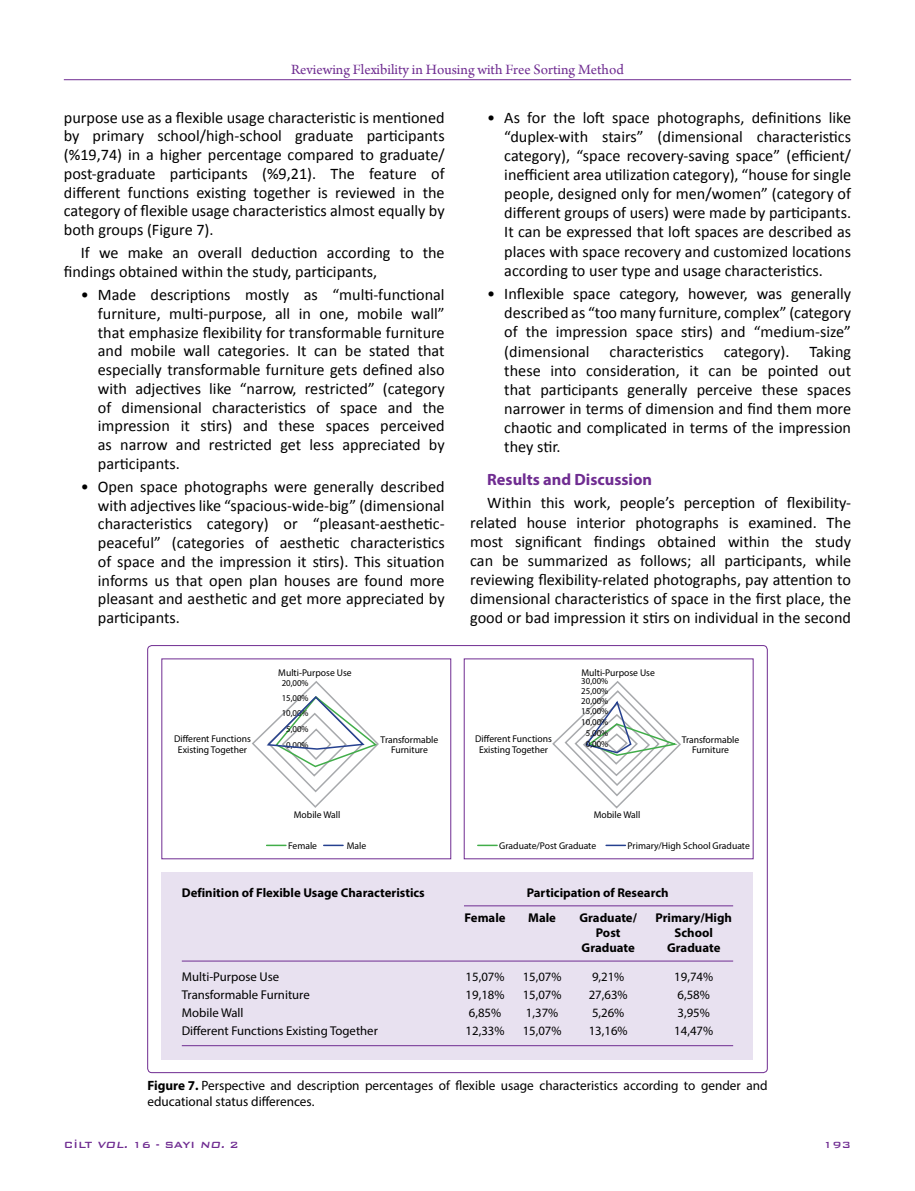
<style>
.page{position:relative;width:915px;height:1191px;background:#fff}
.page>*{position:absolute;margin:0;border:0;box-sizing:border-box;transform-origin:0 0}
.t1{font:700 16.35px "Myriad Pro";color:#6f2c91}
.t2{font:16.2px/18.8px "Calibri";color:#000;text-align:justify}
.t3{font:15px "Arno Pro";color:#6f2c91}
.t4{font:13.5px/15px "Myriad Pro";color:#000}
.t5{font:12.75px "Myriad Pro";color:#000}
.t6{font:700 12.75px "Myriad Pro";color:#000}
.t7{font:500 12px "Bank Gothic BT";color:#6f2c91}
.t8{font:9.75px/10.5px "Myriad Pro";color:#000;text-align:center}
.t9{font:9px/15.6px "Myriad Pro";color:#000;text-align:center}
.s1{font-weight:700}
.s2{font-style:italic}
</style>
<div class="page">
<hr style="left:64px;top:79px;width:786px;height:1px;background:#6f2c91">
<div style="left:161px;top:872px;width:592px;height:187px;background:#e8e1f0"></div>
<hr style="left:182px;top:960px;width:551px;height:1px;background:#6f2c91">
<hr style="left:464px;top:905px;width:269px;height:1px;background:#6f2c91">
<hr style="left:182px;top:1045px;width:551px;height:1px;background:#6f2c91">
<hr style="left:266px;top:844px;width:20px;height:2px;background:#41ad49">
<hr style="left:323px;top:844px;width:20px;height:2px;background:#25408f">
<svg style="left:252px;top:681px;width:127px;height:127px"></svg>
<hr style="left:477px;top:844px;width:20px;height:2px;background:#41ad49">
<svg style="left:606px;top:844px;width:19px;height:2px"></svg>
<svg style="left:552px;top:681px;width:129px;height:128px"></svg>
<p class="t3" style="left:291px;top:61px;width:334px">Reviewing Flexibility in Housing with Free Sorting Method</p>
<p class="t2" style="left:64px;top:107px;width:382px">purpose use as a flexible usage characteristic is mentioned by primary school/high-school graduate participants (%19,74) in a higher percentage compared to graduate/ post-graduate participants (%9,21). The feature of different functions existing together is reviewed in the category of flexible usage characteristics almost equally by both groups (Figure 7).</p>
<p class="t2" style="left:64px;top:243px;width:382px;text-indent:17px">If we make an overall deduction according to the findings obtained within the study, participants,</p>
<p class="t2" style="left:98px;top:284px;width:348px;text-indent:-17px">• Made descriptions mostly as “multi-functional furniture, multi-purpose, all in one, mobile wall” that emphasize flexibility for transformable furniture and mobile wall categories. It can be stated that especially transformable furniture gets defined also with adjectives like “narrow, restricted” (category of dimensional characteristics of space and the impression it stirs) and these spaces perceived as narrow and restricted get less appreciated by participants.</p>
<p class="t2" style="left:98px;top:476px;width:348px;text-indent:-17px">• Open space photographs were generally described with adjectives like “spacious-wide-big” (dimensional characteristics category) or “pleasant-aesthetic&shy;peaceful” (categories of aesthetic characteristics of space and the impression it stirs). This situation informs us that open plan houses are found more pleasant and aesthetic and get more appreciated by participants.</p>
<p class="t2" style="left:504px;top:107px;width:348px;line-height:19.2px;text-indent:-17px">• As for the loft space photographs, definitions like “duplex-with stairs” (dimensional characteristics category), “space recovery-saving space” (efficient/ inefficient area utilization category), “house for single people, designed only for men/women” (category of different groups of users) were made by participants.<br>It can be expressed that loft spaces are described as places with space recovery and customized locations according to user type and usage characteristics.</p>
<p class="t2" style="left:504px;top:283px;width:348px;line-height:19.2px;text-indent:-17px">• Inflexible space category, however, was generally described as “too many furniture, complex” (category of the impression space stirs) and “medium-size” (dimensional characteristics category). Taking these into consideration, it can be pointed out that participants generally perceive these spaces narrower in terms of dimension and find them more chaotic and complicated in terms of the impression they stir.</p>
<p class="t1" style="left:487px;top:469px;width:166px">Results and Discussion</p>
<p class="t2" style="left:470px;top:492px;width:382px;line-height:19.2px;text-indent:17px">Within this work, people’s perception of flexibility&shy;related house interior photographs is examined. The most significant findings obtained within the study can be summarized as follows; all participants, while reviewing flexibility-related photographs, pay attention to dimensional characteristics of space in the first place, the good or bad impression it stirs on individual in the second</p>
<p class="t8" style="left:174px;top:733px;width:78px">Different Functions<br>Existing Together</p>
<p class="t8" style="left:278px;top:667px;width:75px">Multi-Purpose Use</p>
<p class="t9" style="left:281px;top:674px;width:28px">20,00%<br>15,00%<br>10,00%<br>5,00%<br>0,00%</p>
<p class="t8" style="left:380px;top:734px;width:59px">Transformable<br>Furniture</p>
<p class="t8" style="left:475px;top:733px;width:78px">Different Functions<br>Existing Together</p>
<p class="t8" style="left:581px;top:667px;width:75px">Multi-Purpose Use</p>
<p class="t9" style="left:581px;top:675px;width:28px;line-height:10.1px;text-align:left">30,00%<br>25,00%</p>
<p class="t9" style="left:581px;top:705px;width:28px;line-height:10.9px">15,00%<br>10,00%<br>5,00%<br>0,00%</p>
<p class="t9" style="left:581px;top:693px;width:28px">20,00%</p>
<p class="t8" style="left:681px;top:734px;width:59px">Transformable<br>Furniture</p>
<p class="t8" style="left:294px;top:810px;width:48px">Mobile Wall</p>
<p class="t8" style="left:288px;top:840px;width:30px">Female</p>
<p class="t8" style="left:346px;top:840px;width:21px">Male</p>
<p class="t8" style="left:593px;top:810px;width:48px">Mobile Wall</p>
<p class="t8" style="left:499px;top:840px;width:98px">Graduate/Post Graduate</p>
<p class="t8" style="left:627px;top:840px;width:124px">Primary/High School Graduate</p>
<p class="t6" style="left:182px;top:884px;width:244px">Definition of Flexible Usage Characteristics</p>
<p class="t6" style="left:526px;top:884px;width:143px">Participation of Research</p>
<p class="t6" style="left:464px;top:909px;width:43px">Female</p>
<p class="t6" style="left:528px;top:909px;width:29px">Male</p>
<p class="t6" style="left:579px;top:909px;width:59px">Graduate/</p>
<p class="t6" style="left:655px;top:909px;width:78px">Primary/High</p>
<p class="t6" style="left:595px;top:924px;width:26px">Post</p>
<p class="t6" style="left:674px;top:924px;width:40px">School</p>
<p class="t6" style="left:581px;top:939px;width:55px">Graduate</p>
<p class="t6" style="left:667px;top:939px;width:55px">Graduate</p>
<p class="t5" style="left:182px;top:968px;width:99px">Multi-Purpose Use</p>
<p class="t5" style="left:465px;top:968px;width:40px">15,07%</p>
<p class="t5" style="left:522px;top:968px;width:40px">15,07%</p>
<p class="t5" style="left:591px;top:968px;width:34px">9,21%</p>
<p class="t5" style="left:674px;top:968px;width:40px">19,74%</p>
<p class="t5" style="left:182px;top:986px;width:129px">Transformable Furniture</p>
<p class="t5" style="left:465px;top:986px;width:40px">19,18%</p>
<p class="t5" style="left:522px;top:986px;width:40px">15,07%</p>
<p class="t5" style="left:588px;top:986px;width:40px">27,63%</p>
<p class="t5" style="left:677px;top:986px;width:34px">6,58%</p>
<p class="t5" style="left:182px;top:1004px;width:63px">Mobile Wall</p>
<p class="t5" style="left:468px;top:1004px;width:34px">6,85%</p>
<p class="t5" style="left:525px;top:1004px;width:34px">1,37%</p>
<p class="t5" style="left:591px;top:1004px;width:34px">5,26%</p>
<p class="t5" style="left:677px;top:1004px;width:34px">3,95%</p>
<p class="t5" style="left:182px;top:1022px;width:197px">Different Functions Existing Together</p>
<p class="t5" style="left:465px;top:1022px;width:40px">12,33%</p>
<p class="t5" style="left:522px;top:1022px;width:40px">15,07%</p>
<p class="t5" style="left:588px;top:1022px;width:40px">13,16%</p>
<p class="t5" style="left:674px;top:1022px;width:40px">14,47%</p>
<p class="t4" style="left:147px;top:1078px;width:621px"><span class="s1">Figure 7.</span> Perspective and description percentages of flexible usage characteristics according to gender and educational status differences.</p>
<p class="t7" style="left:64px;top:1138px;width:176px">CİLT <span class="s2">VOL.</span> 16 - SAYI <span class="s2">NO.</span> 2</p>
<p class="t7" style="left:823px;top:1138px;width:29px">193</p>
</div>
